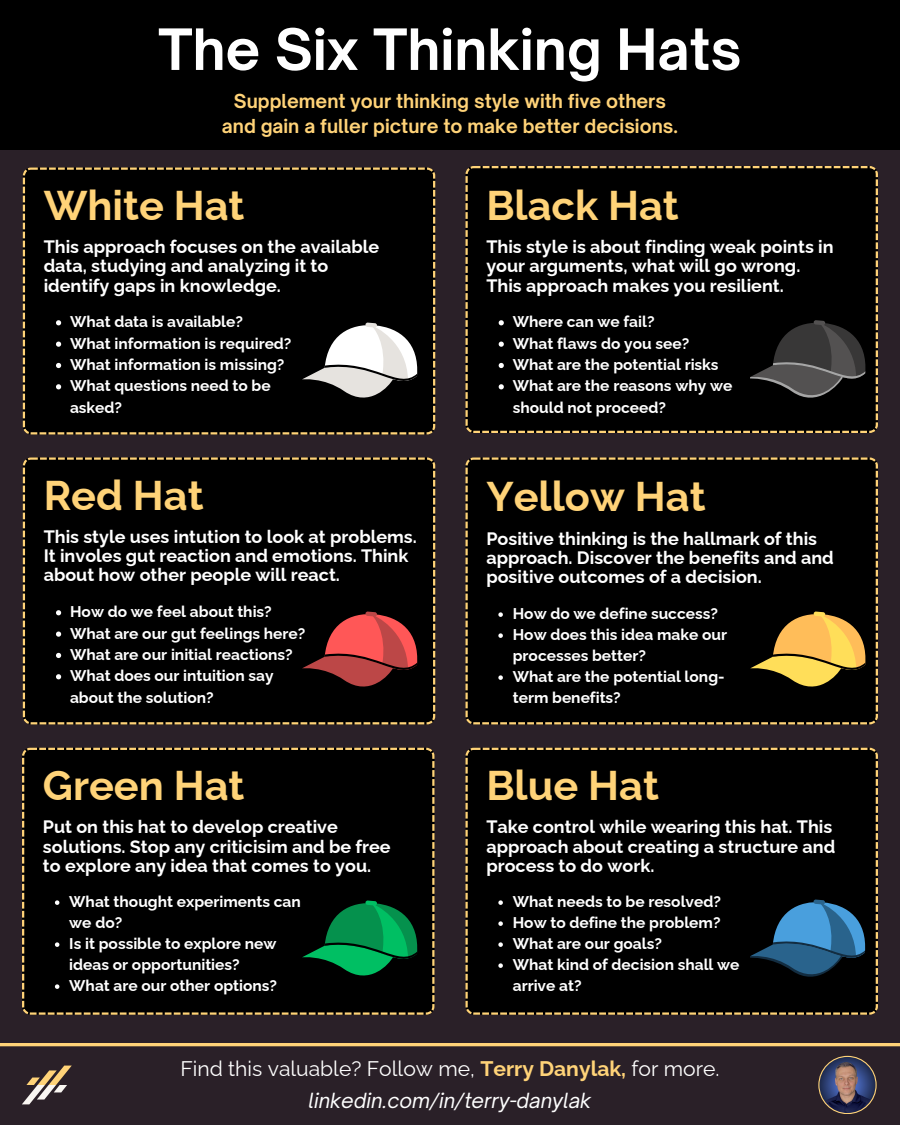
<style>
.page{position:relative;width:900px;height:1125px;background:#2a2028}
.page>*{position:absolute;margin:0;border:0;box-sizing:border-box;transform-origin:0 0}
.t1{font:700 54.4px "Open Sauce One";color:#fff}
.t2{font:700 41.5px "Raleway";color:#ffd378}
.t3{font:21.1px "Raleway";color:#fff}
.t4{font:italic 20px "Open Sauce One";color:#fff}
.t5{font:700 18.4px/25.5px "Open Sauce One";color:#ffd378;text-align:center}
.t6{font:700 18px/19.2px "Raleway";color:#fff}
.t7{font:700 15.5px/21px "Raleway";color:#fff}
.s1{font-weight:700;color:#ffd378}
</style>
<div class="page">
<svg style="left:0;top:1043px;width:900px;height:4px;background:#dab46a"></svg>
<svg style="left:22px;top:1066px;width:50px;height:38px"></svg>
<svg style="left:818px;top:1056px;width:59px;height:58px"></svg>
<img style="left:819px;top:1057px;width:57px;height:56px;border-radius:50%">
<div style="left:0;top:0;width:900px;height:150px;background:#000"></div>
<div style="left:23px;top:168px;width:412px;height:267px;background:#000"></div>
<div style="left:465px;top:166px;width:413px;height:267px;background:#000"></div>
<div style="left:23px;top:457px;width:412px;height:267px;background:#000"></div>
<div style="left:465px;top:457px;width:413px;height:267px;background:#000"></div>
<div style="left:22px;top:748px;width:413px;height:267px;background:#000"></div>
<div style="left:465px;top:748px;width:413px;height:267px;background:#000"></div>
<svg style="left:302px;top:323px;width:117px;height:88px;background:#757574"></svg>
<svg style="left:56px;top:610px;width:5px;height:5px"></svg>
<svg style="left:56px;top:632px;width:5px;height:5px"></svg>
<svg style="left:56px;top:653px;width:5px;height:5px"></svg>
<svg style="left:56px;top:674px;width:5px;height:5px"></svg>
<svg style="left:55px;top:900px;width:4px;height:5px"></svg>
<svg style="left:55px;top:942px;width:4px;height:5px"></svg>
<svg style="left:55px;top:984px;width:4px;height:5px"></svg>
<svg style="left:750px;top:320px;width:118px;height:89px;background:#272626"></svg>
<svg style="left:750px;top:611px;width:118px;height:89px;background:#79612a"></svg>
<svg style="left:302px;top:611px;width:117px;height:89px;background:#6a2626"></svg>
<svg style="left:302px;top:900px;width:117px;height:89px;background:#01502a"></svg>
<svg style="left:750px;top:899px;width:117px;height:89px;background:#1c3f59"></svg>
<svg style="left:56px;top:320px;width:5px;height:5px"></svg>
<svg style="left:56px;top:342px;width:5px;height:5px"></svg>
<svg style="left:56px;top:363px;width:5px;height:5px"></svg>
<svg style="left:56px;top:384px;width:5px;height:5px"></svg>
<svg style="left:499px;top:320px;width:5px;height:5px"></svg>
<svg style="left:499px;top:342px;width:5px;height:5px"></svg>
<svg style="left:499px;top:363px;width:5px;height:5px"></svg>
<svg style="left:499px;top:384px;width:5px;height:5px"></svg>
<svg style="left:498px;top:612px;width:5px;height:5px"></svg>
<svg style="left:498px;top:633px;width:5px;height:5px"></svg>
<svg style="left:498px;top:675px;width:5px;height:5px"></svg>
<svg style="left:498px;top:900px;width:5px;height:5px"></svg>
<svg style="left:498px;top:921px;width:5px;height:5px"></svg>
<svg style="left:498px;top:942px;width:5px;height:5px"></svg>
<svg style="left:498px;top:963px;width:5px;height:5px"></svg>
<p class="t1" style="left:158px;top:16px;width:585px">The Six Thinking Hats</p>
<p class="t5" style="left:222px;top:88px;width:458px">Supplement your thinking style with five others and gain a fuller picture to make better decisions.</p>
<p class="t2" style="left:44px;top:181px;width:202px">White Hat</p>
<p class="t6" style="left:44px;top:237px;width:337px">This approach focuses on the available data, studying and analyzing it to identify gaps in knowledge.</p>
<p class="t7" style="left:70px;top:311px;width:174px">What data is available?</p>
<p class="t7" style="left:70px;top:333px;width:223px">What information is required?</p>
<h2 class="t7" style="left:70px;top:354px;width:216px">What information is missing?</h2>
<h4 class="t7" style="left:70px;top:375px;width:202px;line-height:21.3px">What questions need to be asked?</h4>
<p class="t2" style="left:44px;top:471px;width:161px">Red Hat</p>
<p class="t6" style="left:44px;top:527px;width:375px">This style uses intution to look at problems.<br>It involes gut reaction and emotions. Think about how other people will react.</p>
<h4 class="t7" style="left:70px;top:601px;width:203px">How do we feel about this?</h4>
<h2 class="t7" style="left:70px;top:623px;width:237px">What are our gut feelings here?</h2>
<h4 class="t7" style="left:70px;top:644px;width:224px">What are our initial reactions?</h4>
<p class="t7" style="left:70px;top:665px;width:205px;line-height:21.3px">What does our intuition say about the solution?</p>
<p class="t2" style="left:43px;top:761px;width:203px">Green Hat</p>
<p class="t6" style="left:43px;top:817px;width:349px">Put on this hat to develop creative solutions. Stop any criticisim and be free to explore any idea that comes to you.</p>
<p class="t7" style="left:69px;top:891px;width:233px">What thought experiments can we do?</p>
<p class="t7" style="left:69px;top:933px;width:209px">Is it possible to explore new ideas or opportunities?</p>
<p class="t7" style="left:69px;top:975px;width:209px">What are our other options?</p>
<h4 class="t2" style="left:486px;top:181px;width:194px">Black Hat</h4>
<p class="t6" style="left:486px;top:237px;width:349px">This style is about finding weak points in your arguments, what will go wrong.<br>This approach makes you resilient.</p>
<p class="t7" style="left:513px;top:311px;width:143px">Where can we fail?</p>
<p class="t7" style="left:513px;top:333px;width:178px">What flaws do you see?</p>
<p class="t7" style="left:513px;top:354px;width:207px">What are the potential risks</p>
<h2 class="t7" style="left:513px;top:375px;width:221px;line-height:21.3px">What are the reasons why we should not proceed?</h2>
<h4 class="t2" style="left:486px;top:472px;width:221px">Yellow Hat</h4>
<p class="t6" style="left:486px;top:529px;width:349px">Positive thinking is the hallmark of this approach. Discover the benefits and and positive outcomes of a decision.</p>
<p class="t7" style="left:513px;top:603px;width:207px">How do we define success?</p>
<p class="t7" style="left:513px;top:624px;width:216px">How does this idea make our processes better?</p>
<h2 class="t7" style="left:513px;top:666px;width:213px">What are the potential long&shy;term benefits?</h2>
<p class="t2" style="left:486px;top:761px;width:174px">Blue Hat</p>
<p class="t6" style="left:486px;top:817px;width:350px">Take control while wearing this hat. This approach about creating a structure and process to do work.</p>
<p class="t7" style="left:513px;top:891px;width:210px">What needs to be resolved?</p>
<h2 class="t7" style="left:513px;top:912px;width:209px">How to define the problem?</h2>
<h4 class="t7" style="left:513px;top:933px;width:151px">What are our goals?</h4>
<p class="t7" style="left:513px;top:954px;width:228px">What kind of decision shall we arrive at?</p>
<h2 class="t3" style="left:180px;top:1056px;width:541px">Find this valuable? Follow me, <span class="s1">Terry Danylak,</span> for more.</h2>
<h4 class="t4" style="left:309px;top:1088px;width:284px">linkedin.com/in/terry-danylak</h4>
</div>
